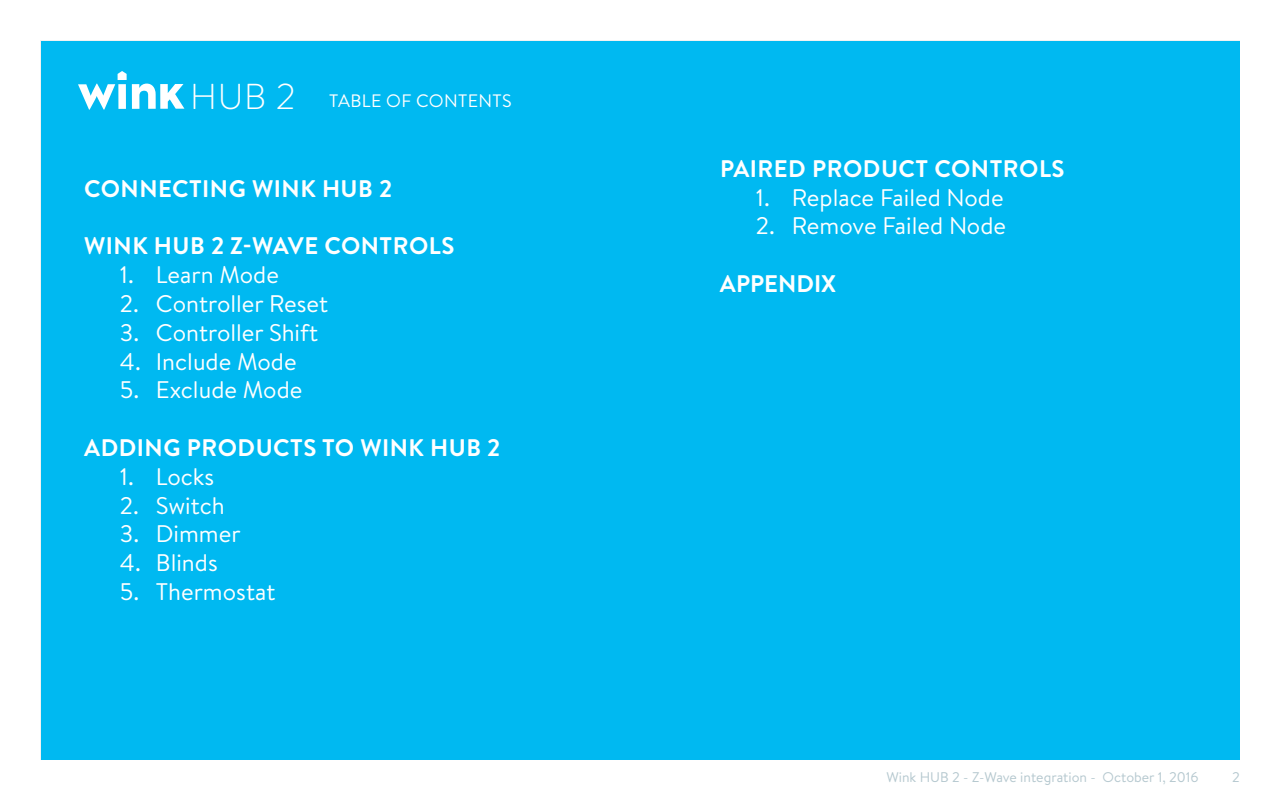
<style>
.page{position:relative;width:1280px;height:800px;background:#fff}
.page>*{position:absolute;margin:0;border:0;box-sizing:border-box;transform-origin:0 0}
.t1{font:24px "Brandon Text";color:#fff}
.t2{font:700 24px "Brandon Text";letter-spacing:.02em;color:#fff}
.t3{font:700 24px "Brandon Text";color:#fff}
.t4{font:18px "Brandon Text";letter-spacing:.02em;color:#fff}
.t5{font:14px "Brandon Text";color:#b5c8cf}
.s1{font-weight:300;font-size:36px}
</style>
<div class="page">
<div style="left:41px;top:41px;width:1199px;height:719px;background:#00b9f1"></div>
<svg style="left:78px;top:71px;width:106px;height:39px"></svg>
<p class="t4" style="left:190px;top:89px;width:323px"><span class="s1">HUB 2</span> TABLE OF CONTENTS</p>
<p class="t2" style="left:84px;top:172px;width:310px">CONNECTING WINK HUB 2</p>
<p class="t2" style="left:84px;top:229px;width:372px">WINK HUB 2 Z-WAVE CONTROLS</p>
<p class="t1" style="left:120px;top:258px;width:160px">1. Learn Mode</p>
<p class="t1" style="left:120px;top:287px;width:210px">2. Controller Reset</p>
<p class="t1" style="left:120px;top:316px;width:200px">3. Controller Shift</p>
<p class="t1" style="left:120px;top:345px;width:178px">4. Include Mode</p>
<p class="t1" style="left:120px;top:374px;width:184px">5. Exclude Mode</p>
<p class="t2" style="left:84px;top:431px;width:418px">ADDING PRODUCTS TO WINK HUB 2</p>
<p class="t1" style="left:120px;top:460px;width:96px">1. Locks</p>
<p class="t1" style="left:120px;top:489px;width:106px">2. Switch</p>
<p class="t1" style="left:120px;top:518px;width:122px">3. Dimmer</p>
<p class="t1" style="left:120px;top:546px;width:99px">4. Blinds</p>
<p class="t1" style="left:120px;top:575px;width:157px">5. Thermostat</p>
<p class="t2" style="left:720px;top:152px;width:346px">PAIRED PRODUCT CONTROLS</p>
<p class="t1" style="left:756px;top:181px;width:249px">1. Replace Failed Node</p>
<p class="t1" style="left:756px;top:210px;width:252px">2. Remove Failed Node</p>
<p class="t3" style="left:720px;top:267px;width:118px">APPENDIX</p>
<p class="t5" style="left:886px;top:767px;width:314px">Wink HUB 2 - Z-Wave integration - October 1, 2016</p>
<p class="t5" style="left:1232px;top:767px;width:9px">2</p>
</div>
